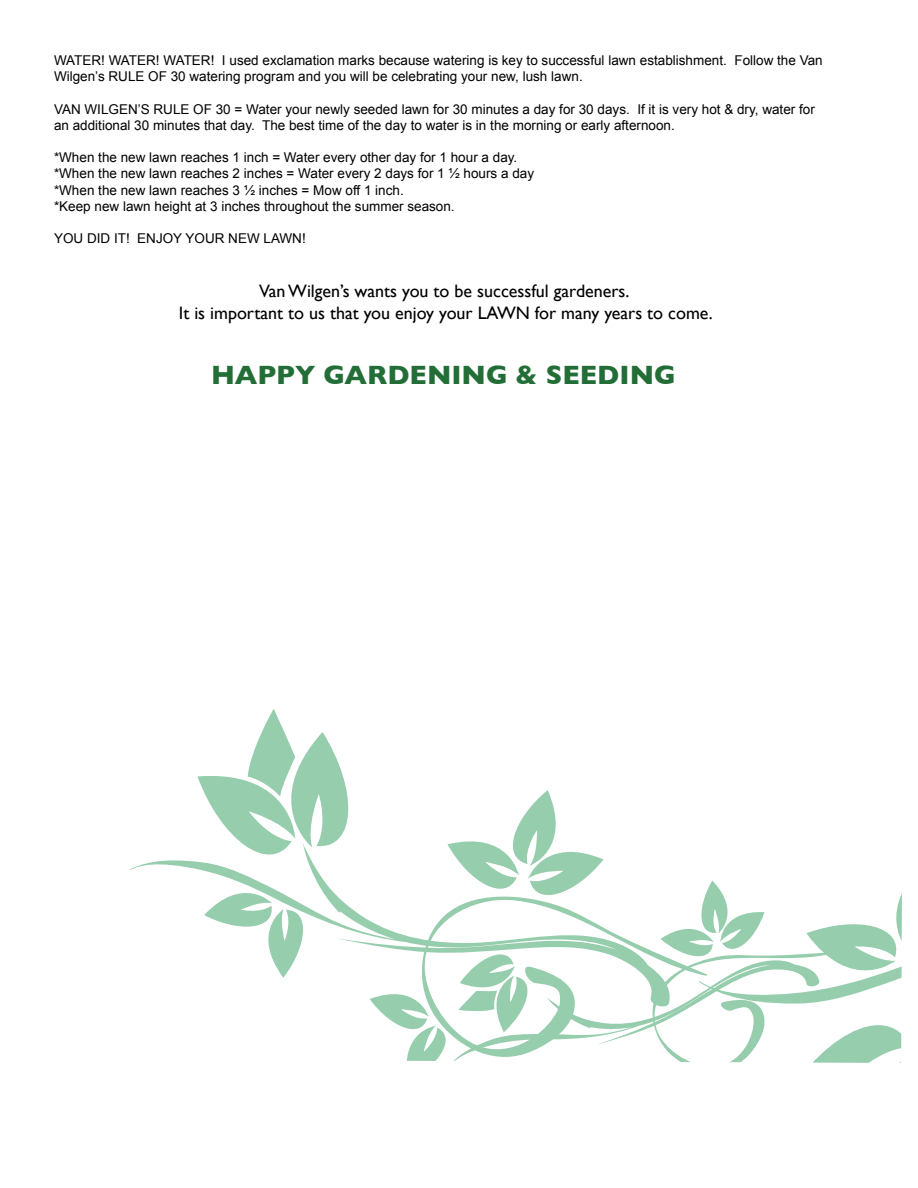
<style>
.page{position:relative;width:918px;height:1188px;background:#fff}
.page>*{position:absolute;margin:0;border:0;box-sizing:border-box;transform-origin:0 0}
.t1{font:700 27px "Gill Sans";color:#236e37}
.t2{font:18px/21.6px "Gill Sans";color:#000;text-align:center}
.t3{font:13.5px/16.2px "Arial";color:#000}
</style>
<div class="page">
<svg style="left:130px;top:860px;width:240px;height:85px"></svg>
<svg style="left:197px;top:709px;width:161px;height:269px"></svg>
<svg style="left:370px;top:790px;width:532px;height:273px"></svg>
<p class="t3" style="left:54px;top:52px;width:770px">WATER! WATER! WATER! I used exclamation marks because watering is key to successful lawn establishment. Follow the Van<br>Wilgen’s RULE OF 30 watering program and you will be celebrating your new, lush lawn.</p>
<p class="t3" style="left:54px;top:101px;width:762px">VAN WILGEN’S RULE OF 30 = Water your newly seeded lawn for 30 minutes a day for 30 days. If it is very hot &amp; dry, water for an additional 30 minutes that day. The best time of the day to water is in the morning or early afternoon.</p>
<p class="t3" style="left:54px;top:149px;width:482px">*When the new lawn reaches 1 inch = Water every other day for 1 hour a day. *When the new lawn reaches 2 inches = Water every 2 days for 1 ½ hours a day *When the new lawn reaches 3 ½ inches = Mow off 1 inch.<br>*Keep new lawn height at 3 inches throughout the summer season.</p>
<p class="t3" style="left:54px;top:230px;width:253px">YOU DID IT! ENJOY YOUR NEW LAWN!</p>
<h2 class="t2" style="left:179px;top:280px;width:535px">Van Wilgen’s wants you to be successful gardeners.<br>It is important to us that you enjoy your LAWN for many years to come.</h2>
<h1 class="t1" style="left:211px;top:353px;width:466px">HAPPY GARDENING &amp; SEEDING</h1>
</div>
